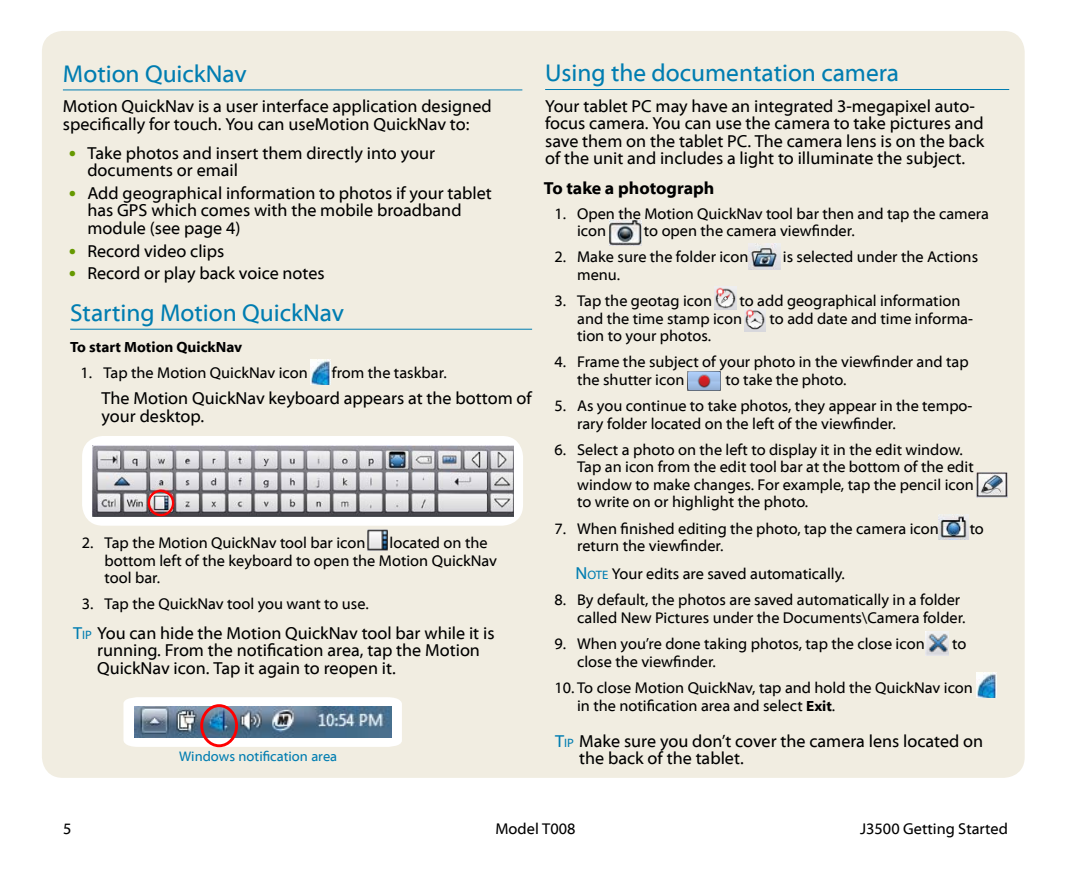
<style>
.page{position:relative;width:1071px;height:882px;background:#fff}
.page>*{position:absolute;margin:0;border:0;box-sizing:border-box;transform-origin:0 0}
.t1{font:24.5px "Myriad Web Pro";color:#007db1}
.t2{font:17.5px/17.5px "Myriad Web Pro";color:#000}
.t3{font:700 17.5px "Myriad Web Pro";color:#000}
.t4{font:15.75px/17.5px "Myriad Web Pro";color:#000}
.t5{font:700 14.88px "Myriad Web Pro";color:#000}
.t6{font:14px "Myriad Web Pro";color:#007db1}
.s1{font-family:"Calibri";color:#690}
.s2{color:#690}
.s3{color:#007db1}
.s4{font-size:12.25px;color:#007db1}
.s5{font-size:17.5px;color:#007db1}
.s6{font-weight:700;font-size:14.88px}
</style>
<div class="page">
<div style="left:42px;top:31px;width:983px;height:747px;background:#f1ede1;border-radius:21px"></div>
<img style="left:310px;top:360px;width:21px;height:24px">
<hr style="left:63px;top:89px;width:459px;height:1px;background:#007db1">
<hr style="left:545px;top:89px;width:464px;height:1px;background:#007db1">
<div style="left:123px;top:697px;width:279px;height:50px;background:#fff"></div>
<img style="left:134px;top:706px;width:257px;height:32px">
<div style="left:200px;top:704px;width:38px;height:43px;border:3px solid #f00;border-radius:50%"></div>
<hr style="left:70px;top:329px;width:462px;height:1px;background:#007db1">
<img style="left:368px;top:529px;width:20px;height:21px">
<div style="left:82px;top:436px;width:441px;height:90px;background:#fff;border-radius:21px"></div>
<img style="left:93px;top:446px;width:421px;height:71px">
<div style="left:148px;top:490px;width:26px;height:26px;border:2px solid #f00;border-radius:50%"></div>
<img style="left:610px;top:220px;width:31px;height:26px">
<img style="left:688px;top:372px;width:32px;height:19px">
<img style="left:749px;top:244px;width:32px;height:25px">
<img style="left:715px;top:287px;width:21px;height:22px">
<img style="left:745px;top:309px;width:21px;height:22px">
<img style="left:977px;top:673px;width:20px;height:24px">
<img style="left:926px;top:631px;width:23px;height:25px">
<img style="left:938px;top:514px;width:31px;height:26px">
<img style="left:976px;top:473px;width:31px;height:25px">
<h1 class="t1" style="left:63px;top:60px;width:185px">Motion QuickNav</h1>
<p class="t2" style="left:63px;top:98px;width:430px">Motion QuickNav is a user interface application designed specifically for touch. You can useMotion QuickNav to:</p>
<p class="t2" style="left:87px;top:144px;width:349px;text-indent:-19px"><span class="s1">•</span><span class="s2">•</span> Take photos and insert them directly into your documents or email</p>
<p class="t2" style="left:87px;top:185px;width:406px;text-indent:-19px"><span class="s1">•</span><span class="s2">•</span> Add geographical information to photos if your tablet has GPS which comes with the mobile broadband module (see page 4)</p>
<p class="t2" style="left:68px;top:242px;width:158px"><span class="s1">•</span><span class="s2">•</span> Record video clips</p>
<p class="t2" style="left:68px;top:265px;width:258px"><span class="s1">•</span><span class="s2">•</span> Record or play back voice notes</p>
<h1 class="t1" style="left:70px;top:299px;width:275px">Starting Motion QuickNav</h1>
<p class="t5" style="left:70px;top:339px;width:174px">To start Motion QuickNav</p>
<p class="t4" style="left:81px;top:364px;width:229px">1. Tap the Motion QuickNav icon</p>
<p class="t4" style="left:332px;top:364px;width:116px">from the taskbar.</p>
<p class="t2" style="left:102px;top:390px;width:432px">The Motion QuickNav keyboard appears at the bottom of your desktop.</p>
<p class="t4" style="left:105px;top:535px;width:394px;text-indent:285px">located on the bottom left of the keyboard to open the Motion QuickNav tool bar.</p>
<p class="t4" style="left:82px;top:596px;width:288px">3. Tap the QuickNav tool you want to use.</p>
<p class="t4" style="left:82px;top:535px;width:285px">2. Tap the Motion QuickNav tool bar icon</p>
<p class="t2" style="left:97px;top:624px;width:399px;text-indent:-24px"><span class="s3">T</span><span class="s4">ip</span> You can hide the Motion QuickNav tool bar while it is running. From the notification area, tap the Motion<br>QuickNav icon. Tap it again to reopen it.</p>
<p class="t6" style="left:179px;top:749px;width:160px">Windows notification area</p>
<h1 class="t1" style="left:545px;top:60px;width:356px">Using the documentation camera</h1>
<p class="t2" style="left:545px;top:98px;width:441px">Your tablet PC may have an integrated 3-megapixel auto&shy;focus camera. You can use the camera to take pictures and save them on the tablet PC. The camera lens is on the back of the unit and includes a light to illuminate the subject.</p>
<p class="t3" style="left:544px;top:179px;width:172px">To take a photograph</p>
<p class="t4" style="left:577px;top:205px;width:413px;text-indent:-23px">1. Open the Motion QuickNav tool bar then and tap the camera icon</p>
<p class="t4" style="left:644px;top:222px;width:212px">to open the camera viewfinder.</p>
<p class="t4" style="left:554px;top:249px;width:196px">2. Make sure the folder icon</p>
<p class="t4" style="left:783px;top:249px;width:197px">is selected under the Actions</p>
<p class="t4" style="left:577px;top:266px;width:44px">menu.</p>
<p class="t4" style="left:554px;top:292px;width:159px">3. Tap the geotag icon</p>
<p class="t4" style="left:577px;top:292px;width:385px;text-indent:162px">to add geographical information and the time stamp icon</p>
<p class="t4" style="left:770px;top:310px;width:205px">to add date and time informa-</p>
<p class="t4" style="left:577px;top:327px;width:135px">tion to your photos.</p>
<p class="t4" style="left:577px;top:354px;width:393px;text-indent:-23px">4. Frame the subject of your photo in the viewfinder and tap the shutter icon</p>
<p class="t4" style="left:726px;top:371px;width:122px">to take the photo.</p>
<p class="t4" style="left:577px;top:397px;width:397px;text-indent:-23px">5. As you continue to take photos, they appear in the tempo&shy;rary folder located on the left of the viewfinder.</p>
<p class="t4" style="left:577px;top:441px;width:398px;text-indent:-23px">6. Select a photo on the left to display it in the edit window.<br>Tap an icon from the edit tool bar at the bottom of the edit window to make changes. For example, tap the pencil icon to write on or highlight the photo.</p>
<p class="t4" style="left:554px;top:520px;width:386px">7. When finished editing the photo, tap the camera icon</p>
<p class="t4" style="left:970px;top:520px;width:16px">to</p>
<p class="t4" style="left:575px;top:532px;width:271px;line-height:28px">return the viewfinder.<br><span class="s5">N</span><span class="s4">ote</span> Your edits are saved automatically.</p>
<p class="t4" style="left:577px;top:592px;width:390px;text-indent:-23px">8. By default, the photos are saved automatically in a folder called New Pictures under the Documents\Camera folder.</p>
<p class="t4" style="left:554px;top:635px;width:372px">9. When you’re done taking photos, tap the close icon</p>
<p class="t4" style="left:952px;top:635px;width:16px">to</p>
<p class="t4" style="left:577px;top:653px;width:140px">close the viewfinder.</p>
<p class="t4" style="left:577px;top:679px;width:397px;text-indent:-23px">10. To close Motion QuickNav, tap and hold the QuickNav icon in the notification area and select <span class="s6">Exit</span>.</p>
<p class="t2" style="left:579px;top:733px;width:406px;text-indent:-24px"><span class="s3">T</span><span class="s4">ip</span> Make sure you don’t cover the camera lens located on the back of the tablet.</p>
<p class="t4" style="left:63px;top:821px;width:10px">5</p>
<p class="t4" style="left:495px;top:821px;width:82px">Model T008</p>
<p class="t4" style="left:860px;top:821px;width:149px">J3500 Getting Started</p>
</div>
